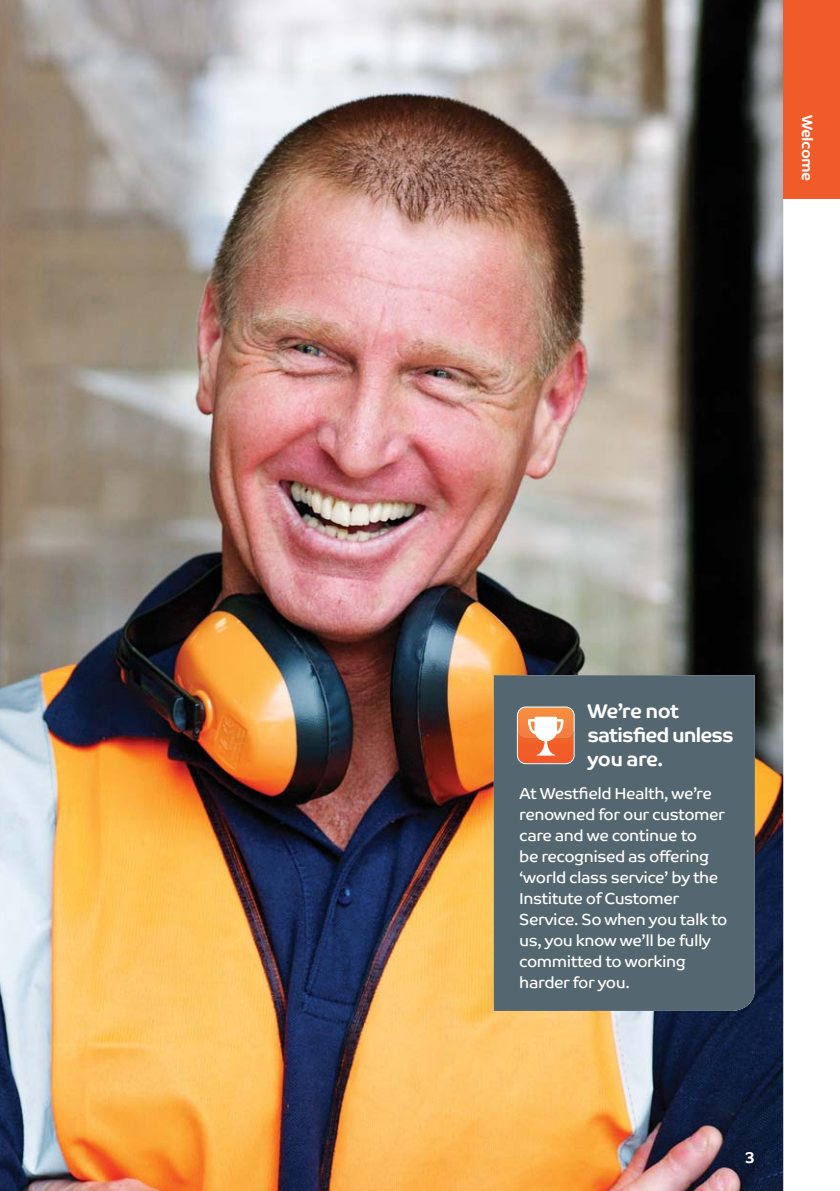
<style>
.page{position:relative;width:840px;height:1191px;background:#fff}
.page>*{position:absolute;margin:0;border:0;box-sizing:border-box;transform-origin:0 0}
.t1{font:20px/24px "Co Text Bd";letter-spacing:-.05em;color:#fff}
.t2{font:16px/21px "Co Text";letter-spacing:-.03em;color:#fff}
.t3{font:16px "Co Text Bd";color:#fff}
.t4{font:15px "Co Text Bd";letter-spacing:-.03em;color:#fff}
</style>
<div class="page">
<img style="left:0;top:0;width:782px;height:1191px">
<div style="left:782px;top:0;width:57px;height:198px;background:#f15a29"></div>
<div style="left:493px;top:675px;width:261px;height:336px;background:#54666f"></div>
<svg style="left:516px;top:706px;width:58px;height:58px"></svg>
<p class="t4" style="left:815px;top:115px;width:68px;rotate:90deg">Welcome</p>
<p class="t1" style="left:587px;top:699px;width:148px">We’re not satisfied unless you are.</p>
<p class="t2" style="left:519px;top:782px;width:210px">At Westfield Health, we’re renowned for our customer care and we continue to<br>be recognised as offering ‘world class service’ by the<br>Institute of Customer<br>Service. So when you talk to us, you know we’ll be fully committed to working harder for you.</p>
<p class="t3" style="left:744px;top:1148px;width:12px">3</p>
</div>
